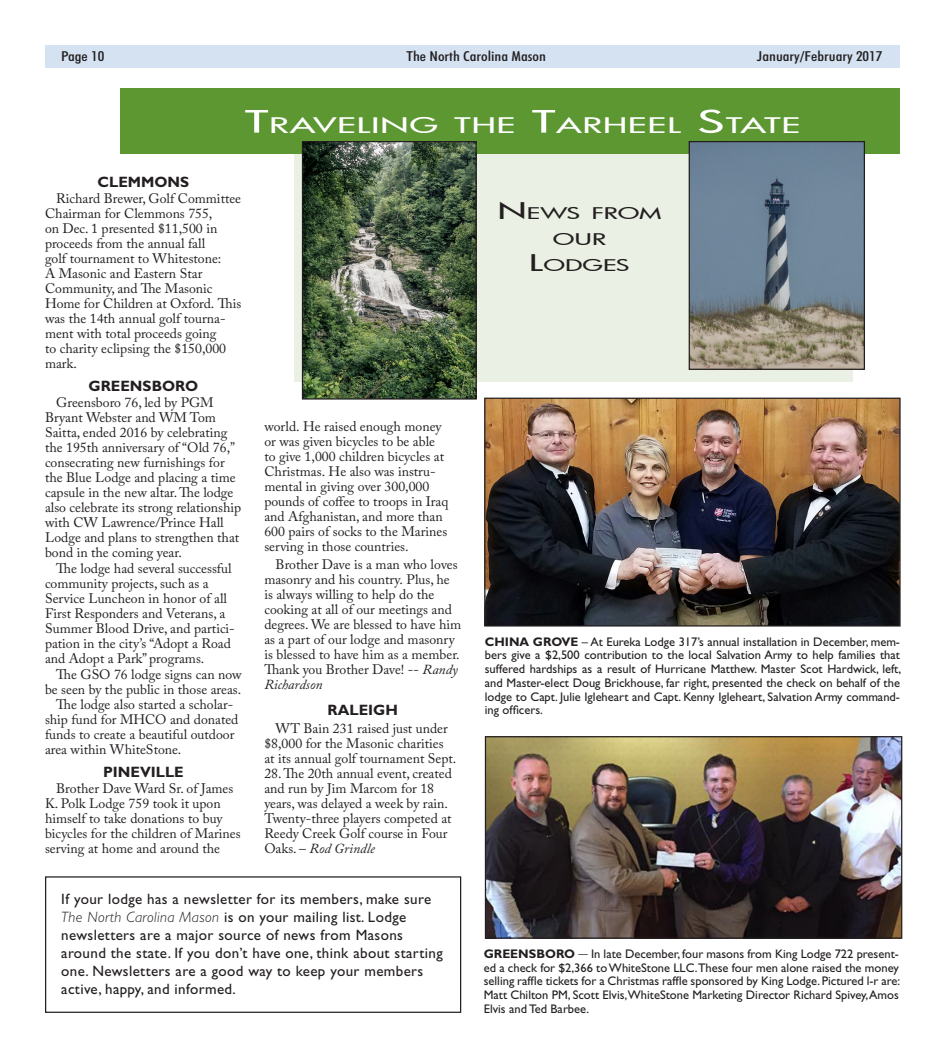
<style>
.page{position:relative;width:945px;height:1058px;background:#fff}
.page>*{position:absolute;margin:0;border:0;box-sizing:border-box;transform-origin:0 0}
.t1{font:21px "Futura Md";letter-spacing:.01em;color:#fff;scale:1.75 1}
.t2{font:15.75px/26.2px "Futura Md";color:#231f20;text-align:center;scale:1.67 1}
.t3{font:15px/18px "Gill Sans";letter-spacing:.025em;color:#231f20}
.t4{font:700 15px "Gill Sans";color:#231f20}
.t5{font:13.75px/15px "Adobe Caslon Pro";color:#231f20}
.t6{font:500 condensed 13.75px "Futura BT";color:#231f20;scale:1.25 1}
.t7{font:12.5px/13.8px "Gill Sans";color:#231f20;text-align:justify}
.s1{font-size:30px}
.s2{font-style:italic}
.s3{font-weight:300;font-style:italic}
.s4{font-size:22.5px}
.s5{font-weight:700}
.s6{font-family:"Adobe Caslon Pro"}
</style>
<div class="page">
<div style="left:45px;top:45px;width:855px;height:23px;background:#d4e2f2"></div>
<div style="left:294px;top:113px;width:559px;height:269px;background:#eaf0e3"></div>
<div style="left:120px;top:89px;width:780px;height:65px;background:#5c9731"></div>
<img style="left:691px;top:143px;width:172px;height:225px">
<div style="left:689px;top:141px;width:176px;height:229px;border:1px solid #231f20"></div>
<img style="left:304px;top:143px;width:171px;height:254px">
<div style="left:302px;top:141px;width:175px;height:258px;border:1px solid #231f20"></div>
<img style="left:486px;top:399px;width:413px;height:225px">
<div style="left:484px;top:397px;width:417px;height:229px;border:1px solid #231f20"></div>
<img style="left:487px;top:738px;width:413px;height:198px">
<div style="left:485px;top:736px;width:417px;height:202px;border:1px solid #231f20"></div>
<p class="t6" style="left:61px;top:48px;width:36px">Page 10</p>
<p class="t6" style="left:407px;top:48px;width:113px">The North Carolina Mason</p>
<p class="t6" style="left:757px;top:48px;width:102px">January/February 2017</p>
<h1 class="t1" style="left:245px;top:111px;width:319px"><span class="s1">T</span>RAVELING THE <span class="s1">T</span>ARHEEL <span class="s1">S</span>TATE</h1>
<p class="t4" style="left:98px;top:173px;width:93px">CLEMMONS</p>
<p class="t5" style="left:45px;top:190px;width:198px;text-indent:11px">Richard Brewer, Golf Committee<br>Chairman for Clemmons 755,<br>on Dec. 1 presented $11,500 in proceeds from the annual fall<br>golf tournament to Whitestone:<br>A Masonic and Eastern Star<br>Community, and The Masonic<br>Home for Children at Oxford. This was the 14th annual golf tourna&shy;ment with total proceeds going<br>to charity eclipsing the $150,000 mark.</p>
<p class="t4" style="left:89px;top:376px;width:111px">GREENSBORO</p>
<p class="t5" style="left:45px;top:394px;width:198px;text-indent:11px">Greensboro 76, led by PGM<br>Bryant Webster and WM Tom<br>Saitta, ended 2016 by celebrating the 195th anniversary of “Old 76,” consecrating new furnishings for the Blue Lodge and placing a time capsule in the new altar. The lodge also celebrate its strong relationship with CW Lawrence/Prince Hall<br>Lodge and plans to strengthen that bond in the coming year.</p>
<p class="t5" style="left:45px;top:560px;width:191px;text-indent:11px">The lodge had several successful community projects, such as a<br>Service Luncheon in honor of all<br>First Responders and Veterans, a<br>Summer Blood Drive, and partici&shy;pation in the city’s “Adopt a Road and Adopt a Park” programs.</p>
<p class="t5" style="left:56px;top:666px;width:187px">The GSO 76 lodge signs can now</p>
<p class="t5" style="left:45px;top:681px;width:198px">be seen by the public in those areas.</p>
<p class="t5" style="left:56px;top:697px;width:179px">The lodge also started a scholar-</p>
<p class="t5" style="left:45px;top:712px;width:195px">ship fund for MHCO and donated</p>
<p class="t5" style="left:45px;top:727px;width:191px">funds to create a beautiful outdoor</p>
<p class="t5" style="left:45px;top:742px;width:138px">area within WhiteStone.</p>
<p class="t4" style="left:103px;top:763px;width:82px">PINEVILLE</p>
<p class="t5" style="left:45px;top:781px;width:197px;text-indent:11px">Brother Dave Ward Sr. of James<br>K. Polk Lodge 759 took it upon himself to take donations to buy bicycles for the children of Marines serving at home and around the</p>
<p class="t5" style="left:264px;top:418px;width:185px">world. He raised enough money or was given bicycles to be able to give 1,000 children bicycles at<br>Christmas. He also was instru&shy;mental in giving over 300,000 pounds of coffee to troops in Iraq and Afghanistan, and more than<br>600 pairs of socks to the Marines serving in those countries.</p>
<p class="t5" style="left:264px;top:557px;width:198px;text-indent:11px">Brother Dave is a man who loves masonry and his country. Plus, he is always willing to help do the cooking at all of our meetings and degrees. We are blessed to have him as a part of our lodge and masonry is blessed to have him as a member.<br>Thank you Brother Dave! -- <span class="s2">Randy<br>Richardson</span></p>
<p class="t4" style="left:328px;top:700px;width:72px">RALEIGH</p>
<p class="t5" style="left:264px;top:721px;width:194px;text-indent:11px">WT Bain 231 raised just under $8,000 for the Masonic charities at its annual golf tournament Sept.</p>
<p class="t5" style="left:264px;top:766px;width:189px">28. The 20th annual event, created and run by Jim Marcom for 18 years, was delayed a week by rain.<br>Twenty-three players competed at<br>Reedy Creek Golf course in Four<br>Oaks. – <span class="s2">Rod Grindle</span></p>
<p class="t3" style="left:61px;top:889px;width:383px">If your lodge has a newsletter for its members, make sure <span class="s3">The North Carolina Mason</span> is on your mailing list. Lodge newsletters are a major source of news from Masons around the state. If you don’t have one, think about starting one. Newsletters are a good way to keep your members active, happy, and informed.</p>
<p class="t2" style="left:497px;top:199px;width:100px"><span class="s4">N</span>EWS FROM<br>OUR<br><span class="s4">L</span>ODGES</p>
<p class="t7" style="left:485px;top:634px;width:418px"><span class="s5">CHINA GROVE</span> – At Eureka Lodge 317’s annual installation in December, mem&shy;bers give a $2,500 contribution to the local Salvation Army to help families that suffered hardships as a result of Hurricane Matthew. Master Scot Hardwick, left, and Master-elect Doug Brickhouse, far right, presented the check on behalf of the lodge to Capt. Julie Igleheart and Capt. Kenny Igleheart, Salvation Army command&shy;ing officers.</p>
<p class="t7" style="left:484px;top:946px;width:418px"><span class="s5">GREENSBORO</span> <span class="s6">—</span> In late December, four masons from King Lodge 722 present&shy;ed a check for $2,366 to WhiteStone LLC.These four men alone raised the money selling raffle tickets for a Christmas raffle sponsored by King Lodge. Pictured l-r are:<br>Matt Chilton PM, Scott Elvis,WhiteStone Marketing Director Richard Spivey, Amos Elvis and Ted Barbee.</p>
</div>
